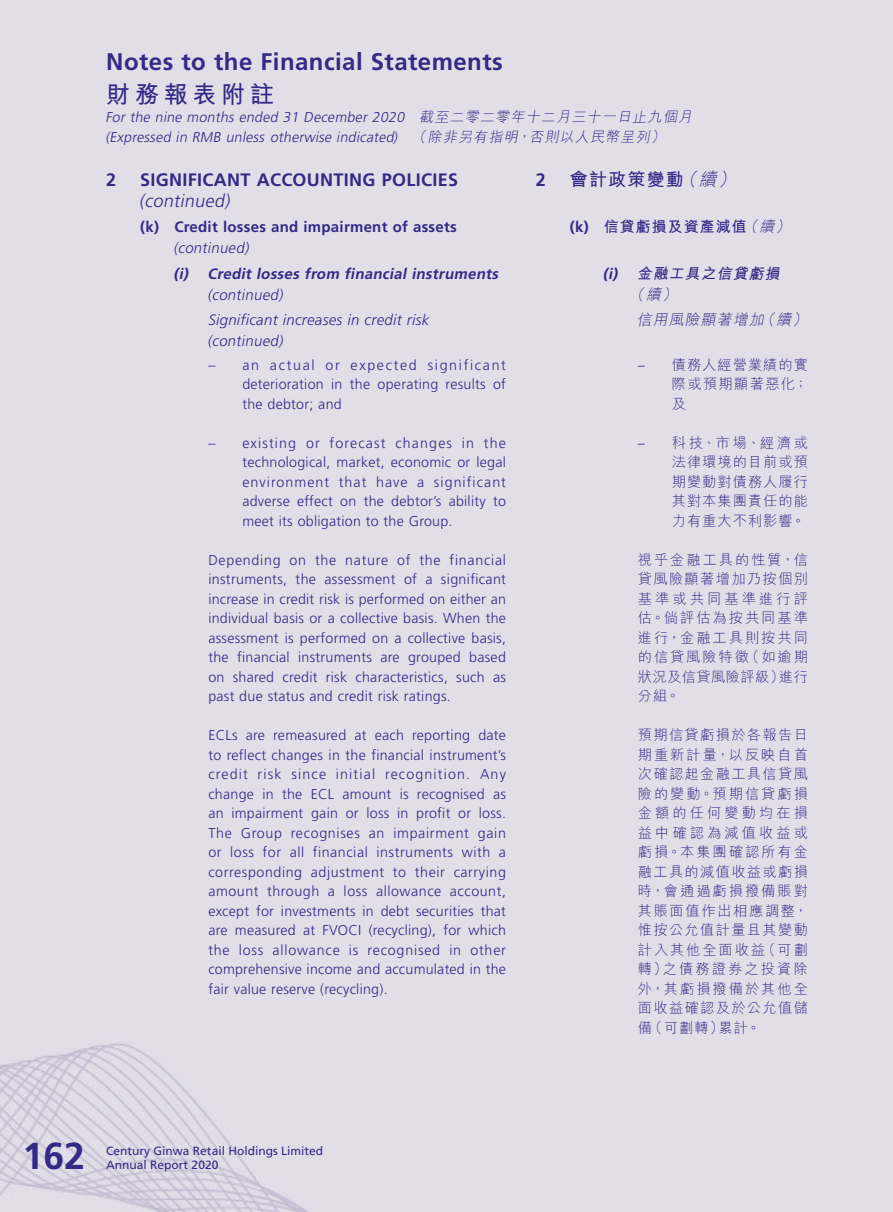
<style>
.page{position:relative;width:893px;height:1212px;background:#e1dee8}
.page>*{position:absolute;margin:0;border:0;box-sizing:border-box;transform-origin:0 0}
.t1{font:700 37.5px "Frutiger LT Std";color:#332986}
.t2{font:700 24px "Frutiger LT Std";letter-spacing:.02em;color:#332986}
.t3{font:24px "M Hei HK Bold E Ten B5 H";letter-spacing:.2em;color:#332986}
.t4{font:700 18px "Frutiger LT Std";letter-spacing:.02em;color:#332986}
.t5{font:italic 300 18px "Frutiger LT Std";color:#332986}
.t6{font:18px "M Hei HK Bold E Ten B5 H";letter-spacing:.07em;color:#332986}
.t7{font:italic 700 15px "Frutiger LT Std";color:#332986}
.t8{font:700 15px "Frutiger LT Std";letter-spacing:.02em;color:#332986}
.t9{font:italic 300 15px "Frutiger LT Std";color:#332986}
.t10{font:italic 300 15px "Frutiger LT Std";letter-spacing:.02em;color:#332986}
.t11{font:15px "M Hei HK Bold E Ten B5 H";letter-spacing:.07em;color:#332986}
.t12{font:italic 15px/25.2px "M Hei HK Light E Ten B5 H";color:#332986}
.t13{font:italic 15px "M Hei HK Bold E Ten B5 H";color:#332986}
.t14{font:300 14.25px/19.5px "Frutiger LT Std";letter-spacing:.02em;color:#332986;text-align:justify}
.t15{font:14.25px/19.5px "M Hei HK Light E Ten B5 H";letter-spacing:.095em;color:#332986;text-align:justify}
.t16{font:italic 300 14.25px/19.5px "Frutiger LT Std";color:#332986}
.t17{font:12px/13.5px "Frutiger LT Std";color:#332986}
.s1{font-family:"M Hei HK Light E Ten B5 H";font-weight:400}
.s2{font-family:"M Hei HK Light E Ten B5 H";font-style:italic}
.s3{font-family:"Frutiger LT Std";font-weight:700}
.s4{font-family:"Frutiger LT Std";font-weight:300}
</style>
<div class="page">
<h2 class="t2" style="left:106px;top:52px;width:398px">Notes to the Financial Statements</h2>
<h2 class="t3" style="left:106px;top:85px;width:169px">財務報表附註</h2>
<p class="t16" style="left:105px;top:109px;width:590px">For the nine months ended 31 December 2020 <span class="s1">截至二零二零年十二月三十一日止九個月</span>(Expressed in RMB unless otherwise indicated) <span class="s1">（除非另有指明，否則以人民幣呈列）</span></p>
<p class="t4" style="left:106px;top:173px;width:12px">2</p>
<p class="t4" style="left:140px;top:173px;width:319px">SIGNIFICANT ACCOUNTING POLICIES</p>
<p class="t5" style="left:139px;top:194px;width:95px">(continued)</p>
<p class="t8" style="left:140px;top:221px;width:318px">(k) Credit losses and impairment of assets</p>
<p class="t9" style="left:173px;top:242px;width:79px">(continued)</p>
<p class="t7" style="left:173px;top:267px;width:329px">(i) Credit losses from financial instruments</p>
<p class="t9" style="left:207px;top:288px;width:79px">(continued)</p>
<p class="t10" style="left:208px;top:314px;width:222px">Significant increases in credit risk</p>
<p class="t9" style="left:207px;top:335px;width:79px">(continued)</p>
<p class="t14" style="left:242px;top:356px;width:265px;text-indent:-34px">– an actual or expected significant deterioration in the operating results of the debtor; and</p>
<p class="t14" style="left:242px;top:434px;width:265px;text-indent:-34px">– existing or forecast changes in the technological, market, economic or legal environment that have a significant adverse effect on the debtor’s ability to meet its obligation to the Group.</p>
<p class="t14" style="left:208px;top:551px;width:299px">Depending on the nature of the financial instruments, the assessment of a significant increase in credit risk is performed on either an individual basis or a collective basis. When the assessment is performed on a collective basis, the financial instruments are grouped based on shared credit risk characteristics, such as past due status and credit risk ratings.</p>
<p class="t14" style="left:208px;top:727px;width:299px">ECLs are remeasured at each reporting date to reflect changes in the financial instrument’s credit risk since initial recognition. Any change in the ECL amount is recognised as an impairment gain or loss in profit or loss.<br>The Group recognises an impairment gain or loss for all financial instruments with a corresponding adjustment to their carrying amount through a loss allowance account, except for investments in debt securities that are measured at FVOCI (recycling), for which the loss allowance is recognised in other comprehensive income and accumulated in the fair value reserve (recycling).</p>
<p class="t4" style="left:536px;top:173px;width:12px">2</p>
<p class="t6" style="left:570px;top:173px;width:171px">會計政策變動<span class="s2">（續）</span></p>
<p class="t11" style="left:570px;top:221px;width:225px"><span class="s3">(k)</span> 信貸虧損及資產減值<span class="s2">（續）</span></p>
<p class="t13" style="left:603px;top:267px;width:181px"><span class="s3">(i)</span> 金融工具之信貸虧損</p>
<p class="t12" style="left:637px;top:283px;width:174px;text-indent:-8px">（續）<br>信用風險顯著增加（續）</p>
<p class="t15" style="left:672px;top:356px;width:138px;text-indent:-34px"><span class="s4">–</span> 債務人經營業績的實際或預期顯著惡化；及</p>
<p class="t15" style="left:672px;top:434px;width:138px;text-indent:-34px"><span class="s4">–</span> 科技、市場、經濟或法律環境的目前或預期變動對債務人履行其對本集團責任的能力有重大不利影響。</p>
<p class="t15" style="left:638px;top:551px;width:172px">視乎金融工具的性質，信貸風險顯著增加乃按個別基準或共同基準進行評估。倘評估為按共同基準進行，金融工具則按共同的信貸風險特徵（如逾期狀況及信貸風險評級）進行分組。</p>
<p class="t15" style="left:638px;top:727px;width:172px">預期信貸虧損於各報告日期重新計量，以反映自首次確認起金融工具信貸風險的變動。預期信貸虧損金額的任何變動均在損益中確認為減值收益或虧損。本集團確認所有金融工具的減值收益或虧損時，會通過虧損撥備賬對其賬面值作出相應調整，惟按公允值計量且其變動計入其他全面收益（可劃轉）之債務證券之投資除外，其虧損撥備於其他全面收益確認及於公允值儲備（可劃轉）累計。</p>
<h1 class="t1" style="left:22px;top:1141px;width:64px">162</h1>
<p class="t17" style="left:106px;top:1145px;width:218px">Century Ginwa Retail Holdings Limited<br>Annual Report 2020</p>
</div>
